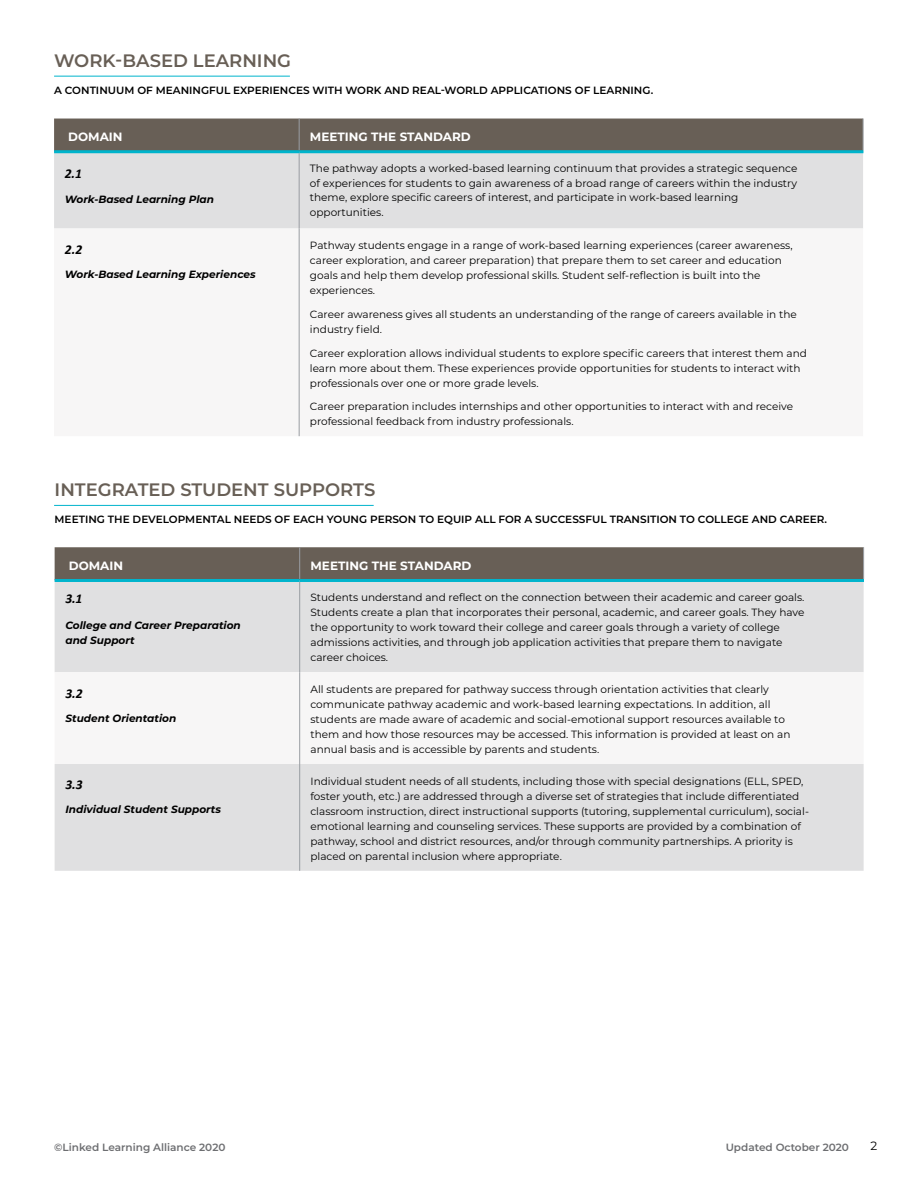
<style>
.page{position:relative;width:918px;height:1188px;background:#fff}
.page>*{position:absolute;margin:0;border:0;box-sizing:border-box;transform-origin:0 0}
.t1{font:600 18px "Montserrat";color:#685f56}
.t2{font:italic 700 13.5px "Calibri";color:#000}
.t3{font:700 12px "Montserrat";color:#fff}
.t4{font:12px "Montserrat";color:#000}
.t5{font:10.5px/15px "Montserrat";color:#000}
.t6{font:600 10.5px "Montserrat";color:#000}
.t7{font:italic 700 10.5px/15px "Montserrat";color:#000}
.t8{font:600 10.5px "Montserrat";color:#6d6e71}
</style>
<div class="page">
<div style="left:55px;top:547px;width:808px;height:32px;background:#685f56"></div>
<div style="left:55px;top:582px;width:809px;height:289px;background:#e0e0e1"></div>
<div style="left:55px;top:672px;width:809px;height:92px;background:#f7f6f6"></div>
<hr style="left:299px;top:547px;width:1px;height:32px;background:#999da2">
<hr style="left:863px;top:547px;width:1px;height:32px;background:#999da2">
<hr style="left:299px;top:582px;width:1px;height:90px;background:#999da2">
<hr style="left:299px;top:672px;width:1px;height:92px;background:#999da2">
<hr style="left:299px;top:764px;width:1px;height:107px;background:#999da2">
<hr style="left:55px;top:579px;width:245px;height:3px;background:#00b4cc">
<hr style="left:300px;top:579px;width:564px;height:3px;background:#00b4cc">
<div style="left:54px;top:119px;width:809px;height:31px;background:#685f56"></div>
<div style="left:54px;top:153px;width:809px;height:76px;background:#e0e0e1"></div>
<hr style="left:299px;top:119px;width:1px;height:31px;background:#999da2">
<hr style="left:863px;top:119px;width:1px;height:31px;background:#999da2">
<hr style="left:299px;top:153px;width:1px;height:76px;background:#999da2">
<hr style="left:299px;top:229px;width:1px;height:207px;background:#999da2">
<hr style="left:54px;top:150px;width:245px;height:3px;background:#00b4cc">
<hr style="left:299px;top:150px;width:564px;height:3px;background:#00b4cc">
<hr style="left:54px;top:76px;width:236px;height:1px;background:#00b4cc">
<hr style="left:54px;top:505px;width:320px;height:1px;background:#00b4cc">
<h1 class="t1" style="left:54px;top:48px;width:239px">WORK-BASED LEARNING</h1>
<p class="t6" style="left:54px;top:83px;width:601px">A CONTINUUM OF MEANINGFUL EXPERIENCES WITH WORK AND REAL-WORLD APPLICATIONS OF LEARNING.</p>
<p class="t3" style="left:68px;top:128px;width:56px">DOMAIN</p>
<p class="t3" style="left:310px;top:128px;width:162px">MEETING THE STANDARD</p>
<p class="t2" style="left:65px;top:164px;width:18px">2.1</p>
<p class="t7" style="left:65px;top:191px;width:151px">Work-Based Learning Plan</p>
<p class="t5" style="left:310px;top:160px;width:489px">The pathway adopts a worked-based learning continuum that provides a strategic sequence of experiences for students to gain awareness of a broad range of careers within the industry theme, explore specific careers of interest, and participate in work-based learning opportunities.</p>
<p class="t2" style="left:65px;top:240px;width:19px">2.2</p>
<p class="t7" style="left:65px;top:266px;width:192px">Work-Based Learning Experiences</p>
<p class="t5" style="left:310px;top:238px;width:484px">Pathway students engage in a range of work-based learning experiences (career awareness, career exploration, and career preparation) that prepare them to set career and education goals and help them develop professional skills. Student self-reflection is built into the experiences.</p>
<p class="t5" style="left:310px;top:307px;width:488px">Career awareness gives all students an understanding of the range of careers available in the industry field.</p>
<p class="t5" style="left:310px;top:345px;width:498px">Career exploration allows individual students to explore specific careers that interest them and learn more about them. These experiences provide opportunities for students to interact with professionals over one or more grade levels.</p>
<p class="t5" style="left:310px;top:399px;width:485px">Career preparation includes internships and other opportunities to interact with and receive professional feedback from industry professionals.</p>
<h1 class="t1" style="left:55px;top:477px;width:322px">INTEGRATED STUDENT SUPPORTS</h1>
<p class="t6" style="left:55px;top:512px;width:774px">MEETING THE DEVELOPMENTAL NEEDS OF EACH YOUNG PERSON TO EQUIP ALL FOR A SUCCESSFUL TRANSITION TO COLLEGE AND CAREER.</p>
<p class="t3" style="left:69px;top:557px;width:56px">DOMAIN</p>
<p class="t3" style="left:310px;top:557px;width:162px">MEETING THE STANDARD</p>
<p class="t2" style="left:65px;top:589px;width:18px">3.1</p>
<p class="t7" style="left:65px;top:617px;width:177px">College and Career Preparation and Support</p>
<p class="t5" style="left:310px;top:590px;width:495px">Students understand and reflect on the connection between their academic and career goals.<br>Students create a plan that incorporates their personal, academic, and career goals. They have the opportunity to work toward their college and career goals through a variety of college admissions activities, and through job application activities that prepare them to navigate career choices.</p>
<p class="t2" style="left:65px;top:684px;width:19px">3.2</p>
<p class="t7" style="left:65px;top:710px;width:112px">Student Orientation</p>
<p class="t2" style="left:65px;top:775px;width:19px">3.3</p>
<p class="t7" style="left:65px;top:802px;width:157px">Individual Student Supports</p>
<p class="t5" style="left:310px;top:682px;width:481px">All students are prepared for pathway success through orientation activities that clearly communicate pathway academic and work-based learning expectations. In addition, all students are made aware of academic and social-emotional support resources available to them and how those resources may be accessed. This information is provided at least on an annual basis and is accessible by parents and students.</p>
<p class="t5" style="left:310px;top:773px;width:500px">Individual student needs of all students, including those with special designations (ELL, SPED, foster youth, etc.) are addressed through a diverse set of strategies that include differentiated classroom instruction, direct instructional supports (tutoring, supplemental curriculum), social&shy;emotional learning and counseling services. These supports are provided by a combination of pathway, school and district resources, and/or through community partnerships. A priority is placed on parental inclusion where appropriate.</p>
<p class="t8" style="left:54px;top:1139px;width:173px">©Linked Learning Alliance 2020</p>
<p class="t8" style="left:726px;top:1139px;width:125px">Updated October 2020</p>
<p class="t4" style="left:870px;top:1138px;width:8px">2</p>
</div>
